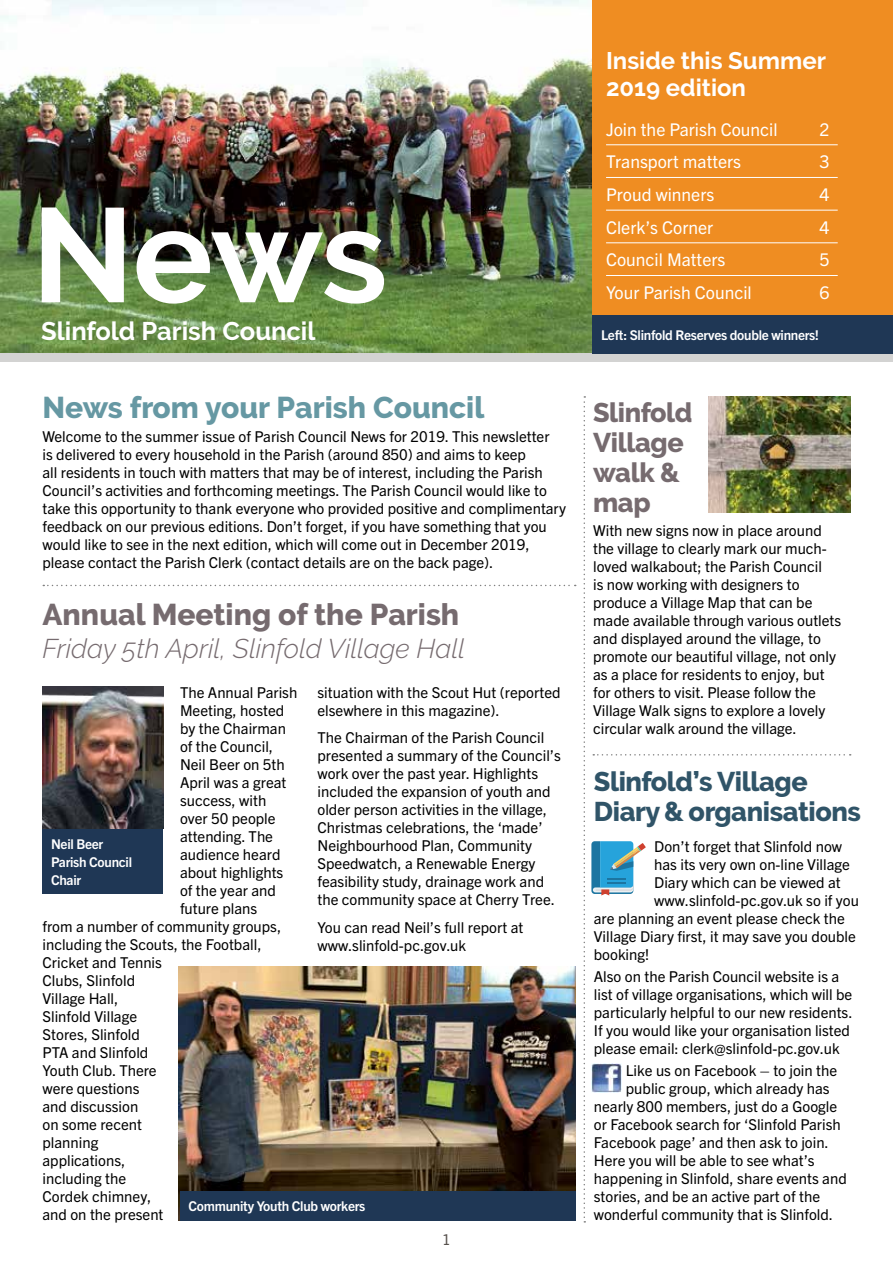
<style>
.page{position:relative;width:893px;height:1263px;background:#fff}
.page>*{position:absolute;margin:0;border:0;box-sizing:border-box;transform-origin:0 0}
.t1{font:700 133.5px "Raleway";color:#fff}
.t2{font:800 30px "Raleway";color:#6698a3}
.t3{font:800 30px "Raleway";color:#766b6f}
.t4{font:800 27px/30px "Raleway";letter-spacing:-.015em;color:#305468}
.t5{font:italic 300 27px "Raleway";color:#766b6f}
.t6{font:800 27px/30px "Raleway";letter-spacing:-.015em;color:#766b6f}
.t7{font:700 25.5px "Raleway";color:#fff}
.t8{font:700 24px/27.2px "Raleway";color:#fff}
.t9{font:17.55px "Trade Gothic Next LT Pro";color:#fff}
.t10{font:15px/18px "Trade Gothic Next LT Pro";color:#000}
.t11{font:15px "Trade Gothic Next LT Pro";color:#57514d}
.t12{font:700 13.5px/18px "Trade Gothic Next LT Pro";letter-spacing:-.02em;color:#fff}
</style>
<div class="page">
<img style="left:0;top:0;width:592px;height:354px">
<svg style="left:584px;top:396px;width:1px;height:826px"></svg>
<svg style="left:43px;top:585px;width:533px;height:1px"></svg>
<svg style="left:593px;top:754px;width:258px;height:1px"></svg>
<svg style="left:591px;top:841px;width:55px;height:54px"></svg>
<img style="left:591px;top:1063px;width:30px;height:29px">
<div style="left:0;top:354px;width:893px;height:8px;background:#d3d3d2"></div>
<div style="left:592px;top:0;width:301px;height:354px;background:#ef8d22"></div>
<hr style="left:606px;top:145px;width:232px;height:1px;background:#fff">
<hr style="left:606px;top:177px;width:232px;height:1px;background:#fff">
<hr style="left:606px;top:210px;width:232px;height:1px;background:#fff">
<hr style="left:606px;top:243px;width:232px;height:1px;background:#fff">
<hr style="left:606px;top:275px;width:232px;height:1px;background:#fff">
<img style="left:179px;top:966px;width:396px;height:254px">
<div style="left:180px;top:1191px;width:395px;height:29px;background:#1f3755"></div>
<div style="left:43px;top:829px;width:120px;height:65px;background:#1f3755"></div>
<img style="left:43px;top:686px;width:120px;height:143px">
<div style="left:592px;top:315px;width:301px;height:39px;background:#1f3755"></div>
<img style="left:708px;top:396px;width:142px;height:116px">
<h1 class="t1" style="left:32px;top:179px;width:357px">News</h1>
<h3 class="t7" style="left:41px;top:316px;width:276px">Slinfold Parish Council</h3>
<h2 class="t2" style="left:43px;top:390px;width:443px">News from your Parish Council</h2>
<p class="t10" style="left:43px;top:427px;width:525px">Welcome to the summer issue of Parish Council News for 2019. This newsletter<br>is delivered to every household in the Parish (around 850) and aims to keep<br>all residents in touch with matters that may be of interest, including the Parish Council’s activities and forthcoming meetings. The Parish Council would like to take this opportunity to thank everyone who provided positive and complimentary feedback on our previous editions. Don’t forget, if you have something that you would like to see in the next edition, which will come out in December 2019, please contact the Parish Clerk (contact details are on the back page).</p>
<h2 class="t3" style="left:43px;top:597px;width:418px">Annual Meeting of the Parish</h2>
<h3 class="t5" style="left:43px;top:632px;width:424px">Friday 5th April, Slinfold Village Hall</h3>
<p class="t10" style="left:180px;top:682px;width:119px">The Annual Parish</p>
<p class="t10" style="left:180px;top:700px;width:106px">Meeting, hosted</p>
<p class="t10" style="left:180px;top:718px;width:108px">by the Chairman</p>
<p class="t10" style="left:180px;top:736px;width:95px">of the Council,</p>
<p class="t10" style="left:180px;top:754px;width:106px">Neil Beer on 5th</p>
<p class="t10" style="left:180px;top:772px;width:108px">April was a great</p>
<p class="t10" style="left:180px;top:790px;width:88px">success, with</p>
<p class="t10" style="left:180px;top:808px;width:97px">over 50 people</p>
<p class="t10" style="left:180px;top:826px;width:95px">attending. The</p>
<p class="t10" style="left:180px;top:844px;width:102px">audience heard</p>
<p class="t10" style="left:180px;top:862px;width:105px">about highlights</p>
<p class="t10" style="left:180px;top:880px;width:97px">of the year and</p>
<p class="t10" style="left:180px;top:898px;width:79px">future plans</p>
<p class="t10" style="left:43px;top:916px;width:240px">from a number of community groups,</p>
<p class="t10" style="left:43px;top:934px;width:221px">including the Scouts, the Football,</p>
<p class="t10" style="left:43px;top:952px;width:121px">Cricket and Tennis</p>
<p class="t10" style="left:43px;top:970px;width:94px">Clubs, Slinfold</p>
<p class="t10" style="left:43px;top:988px;width:77px">Village Hall,</p>
<p class="t10" style="left:43px;top:1006px;width:96px">Slinfold Village</p>
<p class="t10" style="left:43px;top:1024px;width:99px">Stores, Slinfold</p>
<p class="t10" style="left:43px;top:1042px;width:107px">PTA and Slinfold</p>
<p class="t10" style="left:43px;top:1060px;width:116px">Youth Club. There</p>
<p class="t10" style="left:43px;top:1078px;width:98px">were questions</p>
<p class="t10" style="left:43px;top:1096px;width:97px">and discussion</p>
<p class="t10" style="left:43px;top:1114px;width:101px">on some recent</p>
<p class="t10" style="left:43px;top:1132px;width:57px">planning</p>
<p class="t10" style="left:43px;top:1150px;width:84px">applications,</p>
<p class="t10" style="left:43px;top:1168px;width:85px">including the</p>
<p class="t10" style="left:43px;top:1186px;width:110px">Cordek chimney,</p>
<p class="t10" style="left:43px;top:1204px;width:122px">and on the present</p>
<p class="t10" style="left:317px;top:682px;width:245px">situation with the Scout Hut (reported elsewhere in this magazine).</p>
<p class="t10" style="left:317px;top:728px;width:245px">The Chairman of the Parish Council presented a summary of the Council’s work over the past year. Highlights included the expansion of youth and older person activities in the village, Christmas celebrations, the ‘made’ Neighbourhood Plan, Community Speedwatch, a Renewable Energy feasibility study, drainage work and the community space at Cherry Tree.</p>
<p class="t10" style="left:317px;top:917px;width:207px">You can read Neil’s full report at www.slinfold-pc.gov.uk</p>
<p class="t12" style="left:51px;top:834px;width:83px">Neil Beer<br>Parish Council<br>Chair</p>
<p class="t12" style="left:189px;top:1196px;width:178px">Community Youth Club workers</p>
<p class="t11" style="left:442px;top:1229px;width:10px">1</p>
<h3 class="t8" style="left:606px;top:47px;width:221px">Inside this Summer<br>2019 edition</h3>
<p class="t9" style="left:606px;top:117px;width:173px">Join the Parish Council</p>
<p class="t9" style="left:819px;top:117px;width:12px">2</p>
<p class="t9" style="left:606px;top:150px;width:137px">Transport matters</p>
<p class="t9" style="left:819px;top:150px;width:12px">3</p>
<p class="t9" style="left:606px;top:182px;width:110px">Proud winners</p>
<p class="t9" style="left:819px;top:182px;width:12px">4</p>
<p class="t9" style="left:606px;top:215px;width:109px">Clerk’s Corner</p>
<p class="t9" style="left:819px;top:215px;width:12px">4</p>
<p class="t9" style="left:606px;top:248px;width:121px">Council Matters</p>
<p class="t9" style="left:819px;top:248px;width:12px">5</p>
<p class="t9" style="left:606px;top:280px;width:147px">Your Parish Council</p>
<p class="t9" style="left:819px;top:280px;width:12px">6</p>
<p class="t12" style="left:601px;top:325px;width:219px">Left: Slinfold Reserves double winners!</p>
<h3 class="t6" style="left:593px;top:397px;width:101px">Slinfold<br>Village walk &amp; map</h3>
<p class="t10" style="left:593px;top:520px;width:250px">With new signs now in place around the village to clearly mark our much&shy;loved walkabout; the Parish Council<br>is now working with designers to produce a Village Map that can be made available through various outlets and displayed around the village, to promote our beautiful village, not only as a place for residents to enjoy, but for others to visit. Please follow the Village Walk signs to explore a lovely circular walk around the village.</p>
<h3 class="t4" style="left:594px;top:766px;width:269px">Slinfold’s Village<br>Diary &amp; organisations</h3>
<p class="t10" style="left:654px;top:836px;width:189px">Don’t forget that Slinfold now</p>
<p class="t10" style="left:654px;top:854px;width:197px">has its very own on-line Village</p>
<p class="t10" style="left:654px;top:872px;width:188px">Diary which can be viewed at</p>
<p class="t10" style="left:654px;top:890px;width:206px">www.slinfold-pc.gov.uk so if you</p>
<p class="t10" style="left:594px;top:908px;width:252px">are planning an event please check the</p>
<p class="t10" style="left:594px;top:926px;width:264px">Village Diary first, it may save you double</p>
<p class="t10" style="left:594px;top:944px;width:57px">booking!</p>
<p class="t10" style="left:594px;top:966px;width:260px">Also on the Parish Council website is a list of village organisations, which will be particularly helpful to our new residents.<br>If you would like your organisation listed please email: clerk@slinfold-pc.gov.uk</p>
<p class="t10" style="left:626px;top:1061px;width:213px">Like us on Facebook – to join the</p>
<p class="t10" style="left:626px;top:1079px;width:205px">public group, which already has</p>
<p class="t10" style="left:594px;top:1097px;width:245px">nearly 800 members, just do a Google</p>
<p class="t10" style="left:594px;top:1115px;width:248px">or Facebook search for ‘Slinfold Parish</p>
<p class="t10" style="left:594px;top:1133px;width:236px">Facebook page’ and then ask to join.</p>
<p class="t10" style="left:594px;top:1151px;width:222px">Here you will be able to see what’s</p>
<p class="t10" style="left:594px;top:1169px;width:254px">happening in Slinfold, share events and</p>
<p class="t10" style="left:594px;top:1187px;width:228px">stories, and be an active part of the</p>
<p class="t10" style="left:594px;top:1205px;width:241px">wonderful community that is Slinfold.</p>
</div>
